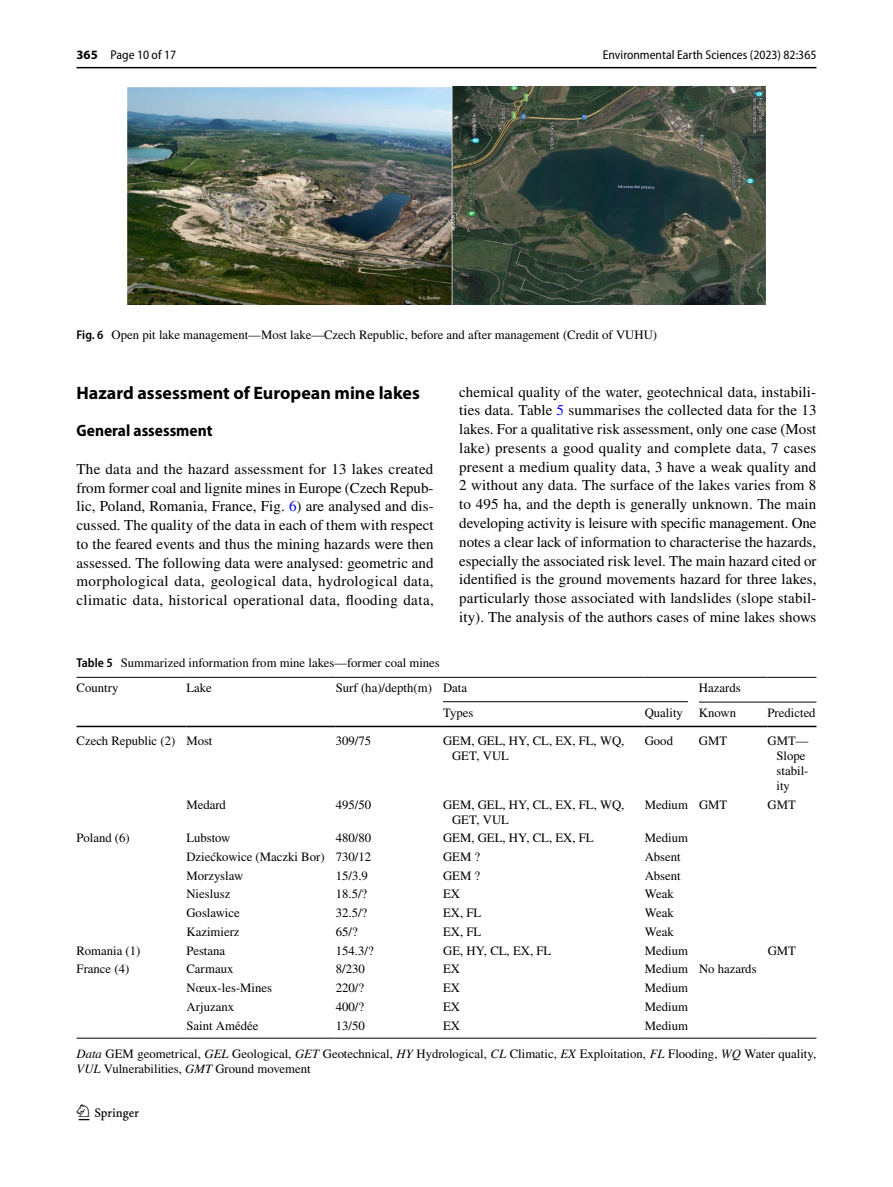
<style>
.page{position:relative;width:893px;height:1187px;background:#fff}
.page>*{position:absolute;margin:0;border:0;box-sizing:border-box;transform-origin:0 0}
.t1{font:22.5px "Springnew Regular 2";color:#000}
.t2{font:700 18px "Myriad Pro";color:#000}
.t3{font:700 semi-condensed 16.5px "Myriad Pro";color:#000}
.t4{font:15px/18.8px "STIX";letter-spacing:.02em;color:#000;text-align:justify}
.t5{font:12.75px/15px "STIX";color:#000}
.t6{font:semi-condensed 12.75px "Myriad Pro";color:#000}
.s1{font-weight:700;font-stretch:normal}
.s2{font-family:"Myriad Pro";font-weight:600;font-stretch:semi-condensed}
.s3{color:#00f}
.s4{font-style:italic}
</style>
<div class="page">
<hr style="left:77px;top:67px;width:739px;height:1px;background:#000">
<img style="left:128px;top:87px;width:637px;height:217px">
<hr style="left:77px;top:676px;width:109px;height:1px;background:#000">
<hr style="left:77px;top:725px;width:109px;height:2px;background:#000">
<hr style="left:186px;top:676px;width:150px;height:1px;background:#000">
<hr style="left:186px;top:725px;width:150px;height:2px;background:#000">
<hr style="left:336px;top:676px;width:107px;height:1px;background:#000">
<hr style="left:336px;top:725px;width:107px;height:2px;background:#000">
<hr style="left:443px;top:676px;width:202px;height:1px;background:#000">
<hr style="left:645px;top:676px;width:54px;height:1px;background:#000">
<hr style="left:699px;top:676px;width:68px;height:1px;background:#000">
<hr style="left:767px;top:676px;width:49px;height:1px;background:#000">
<hr style="left:443px;top:725px;width:202px;height:2px;background:#000">
<hr style="left:645px;top:725px;width:54px;height:2px;background:#000">
<hr style="left:699px;top:725px;width:68px;height:2px;background:#000">
<hr style="left:767px;top:725px;width:49px;height:2px;background:#000">
<hr style="left:77px;top:1037px;width:109px;height:1px;background:#000">
<hr style="left:699px;top:1037px;width:68px;height:1px;background:#000">
<hr style="left:186px;top:1037px;width:150px;height:1px;background:#000">
<hr style="left:336px;top:1037px;width:107px;height:1px;background:#000">
<hr style="left:443px;top:1037px;width:202px;height:1px;background:#000">
<hr style="left:645px;top:1037px;width:54px;height:1px;background:#000">
<hr style="left:767px;top:1037px;width:49px;height:1px;background:#000">
<hr style="left:443px;top:701px;width:245px;height:1px;background:#000">
<hr style="left:699px;top:701px;width:117px;height:1px;background:#000">
<p class="t6" style="left:77px;top:48px;width:101px"><span class="s1">365</span> Page 10 of 17</p>
<p class="t6" style="left:603px;top:48px;width:215px">Environmental Earth Sciences (2023) 82:365</p>
<p class="t5" style="left:77px;top:328px;width:582px"><span class="s2">Fig. 6</span> Open pit lake management—Most lake—Czech Republic, before and after management (Credit of VUHU)</p>
<p class="t2" style="left:77px;top:381px;width:345px">Hazard assessment of European mine lakes</p>
<p class="t3" style="left:77px;top:421px;width:137px">General assessment</p>
<p class="t4" style="left:77px;top:460px;width:359px">The data and the hazard assessment for 13 lakes created from former coal and lignite mines in Europe (Czech Repub&shy;lic, Poland, Romania, France, Fig. <span class="s3">6</span>) are analysed and dis&shy;cussed. The quality of the data in each of them with respect to the feared events and thus the mining hazards were then assessed. The following data were analysed: geometric and morphological data, geological data, hydrological data, climatic data, historical operational data, flooding data,</p>
<p class="t5" style="left:77px;top:655px;width:365px"><span class="s2">Table 5</span> Summarized information from mine lakes—former coal mines</p>
<p class="t4" style="left:459px;top:383px;width:359px">chemical quality of the water, geotechnical data, instabili&shy;ties data. Table <span class="s3">5</span> summarises the collected data for the 13 lakes. For a qualitative risk assessment, only one case (Most lake) presents a good quality and complete data, 7 cases present a medium quality data, 3 have a weak quality and 2 without any data. The surface of the lakes varies from 8 to 495 ha, and the depth is generally unknown. The main developing activity is leisure with specific management. One notes a clear lack of information to characterise the hazards, especially the associated risk level. The main hazard cited or identified is the ground movements hazard for three lakes, particularly those associated with landslides (slope stabil&shy;ity). The analysis of the authors cases of mine lakes shows</p>
<p class="t5" style="left:77px;top:681px;width:44px">Country</p>
<p class="t5" style="left:186px;top:681px;width:27px">Lake</p>
<p class="t5" style="left:336px;top:681px;width:133px">Surf (ha)/depth(m) Data</p>
<p class="t5" style="left:699px;top:681px;width:43px">Hazards</p>
<p class="t5" style="left:443px;top:705px;width:32px">Types</p>
<p class="t5" style="left:645px;top:705px;width:40px">Quality</p>
<p class="t5" style="left:699px;top:705px;width:39px">Known</p>
<p class="t5" style="left:767px;top:705px;width:50px">Predicted</p>
<p class="t5" style="left:77px;top:733px;width:137px">Czech Republic (2) Most</p>
<p class="t5" style="left:336px;top:733px;width:37px">309/75</p>
<p class="t5" style="left:452px;top:733px;width:174px;text-indent:-9px">GEM, GEL, HY, CL, EX, FL, WQ,<br>GET, VUL</p>
<p class="t5" style="left:645px;top:733px;width:30px">Good</p>
<p class="t5" style="left:699px;top:733px;width:30px">GMT</p>
<p class="t5" style="left:777px;top:733px;width:34px;text-indent:-9px">GMT—<br>Slope stabil&shy;ity</p>
<p class="t5" style="left:186px;top:797px;width:41px">Medard</p>
<p class="t5" style="left:336px;top:797px;width:37px">495/50</p>
<p class="t5" style="left:452px;top:797px;width:174px;text-indent:-9px">GEM, GEL, HY, CL, EX, FL, WQ,<br>GET, VUL</p>
<p class="t5" style="left:645px;top:797px;width:84px">Medium GMT</p>
<p class="t5" style="left:768px;top:797px;width:30px">GMT</p>
<p class="t5" style="left:77px;top:831px;width:55px">Poland (6)</p>
<p class="t5" style="left:186px;top:831px;width:46px">Lubstow</p>
<p class="t5" style="left:336px;top:831px;width:37px">480/80</p>
<p class="t5" style="left:443px;top:831px;width:152px">GEM, GEL, HY, CL, EX, FL</p>
<p class="t5" style="left:645px;top:831px;width:45px">Medium</p>
<p class="t5" style="left:186px;top:850px;width:186px">Dziećkowice (Maczki Bor) 730/12</p>
<p class="t5" style="left:443px;top:850px;width:39px">GEM ?</p>
<p class="t5" style="left:645px;top:850px;width:37px">Absent</p>
<p class="t5" style="left:186px;top:868px;width:58px">Morzyslaw</p>
<p class="t5" style="left:336px;top:868px;width:34px">15/3.9</p>
<p class="t5" style="left:443px;top:868px;width:39px">GEM ?</p>
<p class="t5" style="left:645px;top:868px;width:37px">Absent</p>
<p class="t5" style="left:186px;top:887px;width:45px">Nieslusz</p>
<p class="t5" style="left:336px;top:887px;width:33px">18.5/?</p>
<p class="t5" style="left:443px;top:887px;width:18px">EX</p>
<p class="t5" style="left:645px;top:887px;width:30px">Weak</p>
<p class="t5" style="left:186px;top:906px;width:55px">Goslawice</p>
<p class="t5" style="left:336px;top:906px;width:33px">32.5/?</p>
<p class="t5" style="left:443px;top:906px;width:40px">EX, FL</p>
<p class="t5" style="left:645px;top:906px;width:30px">Weak</p>
<p class="t5" style="left:186px;top:924px;width:55px">Kazimierz</p>
<p class="t5" style="left:336px;top:924px;width:23px">65/?</p>
<p class="t5" style="left:443px;top:924px;width:40px">EX, FL</p>
<p class="t5" style="left:645px;top:924px;width:30px">Weak</p>
<p class="t5" style="left:77px;top:943px;width:65px">Romania (1)</p>
<p class="t5" style="left:186px;top:943px;width:40px">Pestana</p>
<p class="t5" style="left:336px;top:943px;width:39px">154.3/?</p>
<p class="t5" style="left:443px;top:943px;width:110px">GE, HY, CL, EX, FL</p>
<p class="t5" style="left:645px;top:943px;width:45px">Medium</p>
<p class="t5" style="left:768px;top:943px;width:30px">GMT</p>
<p class="t5" style="left:77px;top:962px;width:54px">France (4)</p>
<p class="t5" style="left:186px;top:962px;width:48px">Carmaux</p>
<p class="t5" style="left:336px;top:962px;width:31px">8/230</p>
<p class="t5" style="left:443px;top:962px;width:18px">EX</p>
<p class="t5" style="left:645px;top:962px;width:113px">Medium No hazards</p>
<p class="t5" style="left:186px;top:981px;width:87px">Nœux-les-Mines</p>
<p class="t5" style="left:336px;top:981px;width:30px">220/?</p>
<p class="t5" style="left:443px;top:981px;width:18px">EX</p>
<p class="t5" style="left:645px;top:981px;width:45px">Medium</p>
<p class="t5" style="left:186px;top:999px;width:49px">Arjuzanx</p>
<p class="t5" style="left:336px;top:999px;width:30px">400/?</p>
<p class="t5" style="left:443px;top:999px;width:18px">EX</p>
<p class="t5" style="left:645px;top:999px;width:45px">Medium</p>
<p class="t5" style="left:187px;top:1018px;width:73px">Saint Amédée</p>
<p class="t5" style="left:336px;top:1018px;width:31px">13/50</p>
<p class="t5" style="left:443px;top:1018px;width:18px">EX</p>
<p class="t5" style="left:645px;top:1018px;width:45px">Medium</p>
<p class="t5" style="left:77px;top:1047px;width:741px"><span class="s4">Data</span> GEM geometrical, <span class="s4">GEL</span> Geological, <span class="s4">GET</span> Geotechnical, <span class="s4">HY</span> Hydrological, <span class="s4">CL</span> Climatic, <span class="s4">EX</span> Exploitation, <span class="s4">FL</span> Flooding, <span class="s4">WQ</span> Water quality,<br><span class="s4">VUL</span> Vulnerabilities, <span class="s4">GMT</span> Ground movement</p>
<h1 class="t1" style="left:79px;top:1104px;width:62px">1 3</h1>
</div>
